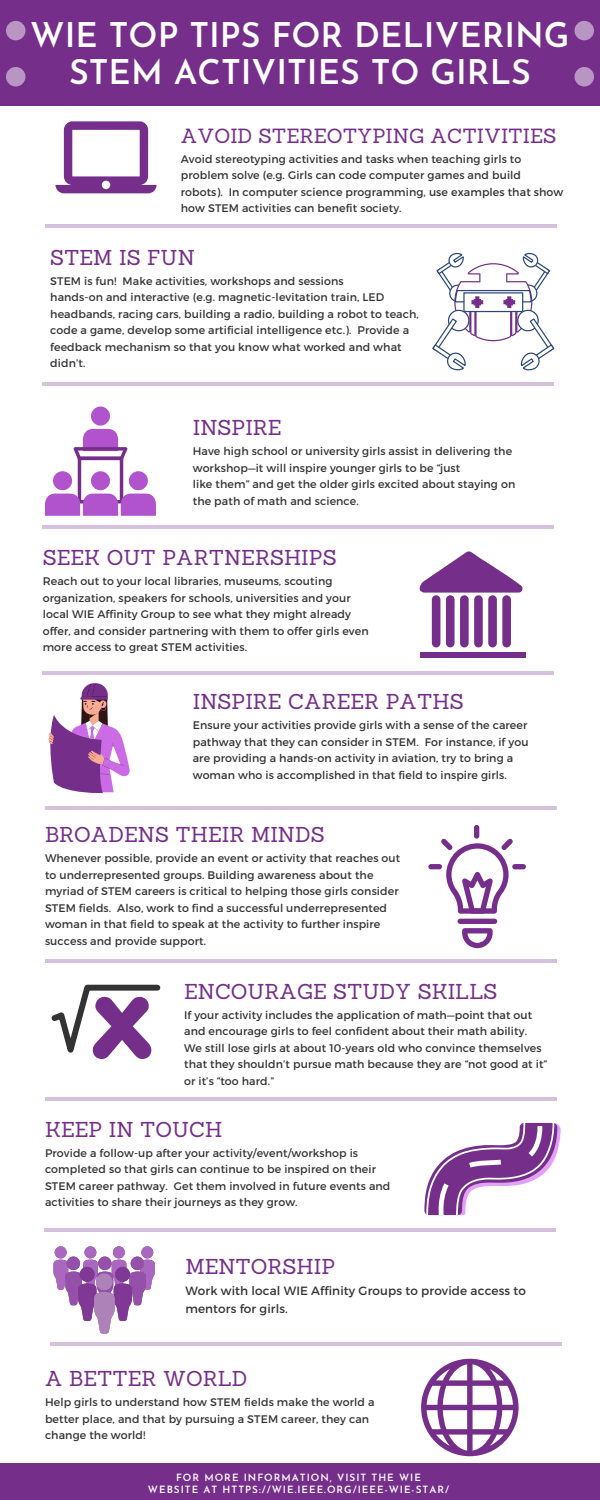
<style>
.page{position:relative;width:600px;height:1500px;background:#fff}
.page>*{position:absolute;margin:0;border:0;box-sizing:border-box;transform-origin:0 0}
.t1{font:600 34px/36.8px "Josefin Sans";color:#fff;text-align:center}
.t2{font:21px "Sanchez";color:#752f8b}
.t3{font:20px "Sanchez";color:#752f8b}
.t4{font:12px/18px "Montserrat";letter-spacing:.01em;color:#333}
.t5{font:11px/16.5px "Montserrat";letter-spacing:.01em;color:#333}
.t6{font:600 10px "Josefin Sans";letter-spacing:.1em;color:#fff}
</style>
<div class="page">
<div style="left:0;top:0;width:600px;height:106px;background:#752f8b"></div>
<div style="left:6px;top:21px;width:19px;height:19px;background:#b995c4;border-radius:50%"></div>
<div style="left:575px;top:21px;width:19px;height:19px;background:#b995c4;border-radius:50%"></div>
<div style="left:575px;top:67px;width:19px;height:19px;background:#b995c4;border-radius:50%"></div>
<div style="left:6px;top:67px;width:19px;height:19px;background:#b995c4;border-radius:50%"></div>
<hr style="left:45px;top:224px;width:511px;height:4px;background:#d6c1dc">
<hr style="left:43px;top:382px;width:511px;height:4px;background:#d6c1dc">
<hr style="left:43px;top:525px;width:511px;height:4px;background:#d6c1dc">
<hr style="left:43px;top:671px;width:511px;height:4px;background:#d6c1dc">
<hr style="left:45px;top:806px;width:511px;height:4px;background:#d6c1dc">
<hr style="left:45px;top:1097px;width:511px;height:4px;background:#d6c1dc">
<div style="left:0;top:1464px;width:600px;height:36px;background:#752f8b"></div>
<svg style="left:55px;top:121px;width:102px;height:72px"></svg>
<svg style="left:432px;top:252px;width:122px;height:119px"></svg>
<div style="left:91px;top:407px;width:19px;height:19px;background:#b053cd;border-radius:50%"></div>
<svg style="left:45px;top:429px;width:111px;height:87px"></svg>
<div style="left:421px;top:652px;width:105px;height:6px;background:#752f8b"></div>
<svg style="left:420px;top:551px;width:103px;height:96px"></svg>
<svg style="left:48px;top:683px;width:82px;height:111px"></svg>
<div style="left:474px;top:825px;width:5px;height:14px;background:#752f8b;border-radius:3px"></div>
<div style="left:512px;top:864px;width:14px;height:5px;background:#752f8b;border-radius:3px"></div>
<div style="left:428px;top:864px;width:14px;height:5px;background:#752f8b;border-radius:3px"></div>
<div style="left:458px;top:919px;width:39px;height:5px;background:#752f8b;border-radius:3px"></div>
<svg style="left:462px;top:928px;width:31px;height:20px"></svg>
<svg style="left:441px;top:839px;width:72px;height:75px"></svg>
<hr style="left:45px;top:959px;width:511px;height:4px;background:#d6c1dc">
<svg style="left:51px;top:985px;width:110px;height:74px"></svg>
<hr style="left:44px;top:1228px;width:512px;height:4px;background:#d6c1dc">
<svg style="left:424px;top:1123px;width:137px;height:92px"></svg>
<svg style="left:54px;top:1246px;width:101px;height:88px"></svg>
<div style="left:96px;top:1273px;width:16px;height:17px;background:#ac82b9;border-radius:50%"></div>
<hr style="left:50px;top:1342px;width:511px;height:4px;background:#d6c1dc">
<svg style="left:421px;top:1359px;width:98px;height:97px"></svg>
<p class="t1" style="left:30px;top:20px;width:541px">WIE TOP TIPS FOR DELIVERING<br>STEM ACTIVITIES TO GIRLS</p>
<p class="t3" style="left:181px;top:123px;width:377px">AVOID STEREOTYPING ACTIVITIES</p>
<p class="t5" style="left:181px;top:150px;width:384px">Avoid stereotyping activities and tasks when teaching girls to problem solve (e.g. Girls can code computer games and build robots). In computer science programming, use examples that show how STEM activities can benefit society.</p>
<p class="t2" style="left:50px;top:244px;width:146px">STEM IS FUN</p>
<p class="t5" style="left:50px;top:272px;width:295px">STEM is fun! Make activities, workshops and sessions</p>
<p class="t5" style="left:50px;top:289px;width:370px">hands-on and interactive (e.g. magnetic-levitation train, LED headbands, racing cars, building a radio, building a robot to teach, code a game, develop some artificial intelligence etc.). Provide a feedback mechanism so that you know what worked and what didn’t.</p>
<p class="t2" style="left:193px;top:414px;width:90px">INSPIRE</p>
<p class="t5" style="left:193px;top:443px;width:321px">Have high school or university girls assist in delivering the workshop—it will inspire younger girls to be “just</p>
<p class="t5" style="left:193px;top:476px;width:324px">like them” and get the older girls excited about staying on the path of math and science.</p>
<p class="t2" style="left:43px;top:544px;width:295px">SEEK OUT PARTNERSHIPS</p>
<p class="t5" style="left:43px;top:573px;width:310px">Reach out to your local libraries, museums, scouting organization, speakers for schools, universities and your</p>
<p class="t5" style="left:43px;top:606px;width:327px">local WIE Affinity Group to see what they might already offer, and consider partnering with them to offer girls even more access to great STEM activities.</p>
<p class="t2" style="left:193px;top:688px;width:272px">INSPIRE CAREER PATHS</p>
<p class="t5" style="left:193px;top:716px;width:337px">Ensure your activities provide girls with a sense of the career pathway that they can consider in STEM. For instance, if you are providing a hands-on activity in aviation, try to bring a woman who is accomplished in that field to inspire girls.</p>
<p class="t2" style="left:45px;top:821px;width:281px">BROADENS THEIR MINDS</p>
<p class="t5" style="left:45px;top:849px;width:357px">Whenever possible, provide an event or activity that reaches out to underrepresented groups. Building awareness about the myriad of STEM careers is critical to helping those girls consider STEM fields. Also, work to find a successful underrepresented woman in that field to speak at the activity to further inspire success and provide support.</p>
<p class="t2" style="left:184px;top:978px;width:315px">ENCOURAGE STUDY SKILLS</p>
<p class="t5" style="left:184px;top:1006px;width:365px">If your activity includes the application of math—point that out and encourage girls to feel confident about their math ability.<br>We still lose girls at about 10-years old who convince themselves that they shouldn’t pursue math because they are “not good at it” or it’s “too hard.”</p>
<p class="t2" style="left:45px;top:1115px;width:179px">KEEP IN TOUCH</p>
<p class="t5" style="left:45px;top:1144px;width:347px">Provide a follow-up after your activity/event/workshop is completed so that girls can continue to be inspired on their STEM career pathway. Get them involved in future events and activities to share their journeys as they grow.</p>
<p class="t2" style="left:185px;top:1253px;width:151px">MENTORSHIP</p>
<p class="t4" style="left:185px;top:1281px;width:342px">Work with local WIE Affinity Groups to provide access to mentors for girls.</p>
<p class="t2" style="left:45px;top:1365px;width:204px">A BETTER WORLD</p>
<p class="t5" style="left:45px;top:1394px;width:331px">Help girls to understand how STEM fields make the world a better place, and that by pursuing a STEM career, they can change the world!</p>
<p class="t6" style="left:176px;top:1473px;width:246px">FOR MORE INFORMATION, VISIT THE WIE</p>
<p class="t6" style="left:148px;top:1485px;width:303px">WEBSITE AT HTTPS://WIE.IEEE.ORG/IEEE-WIE-STAR/</p>
</div>
